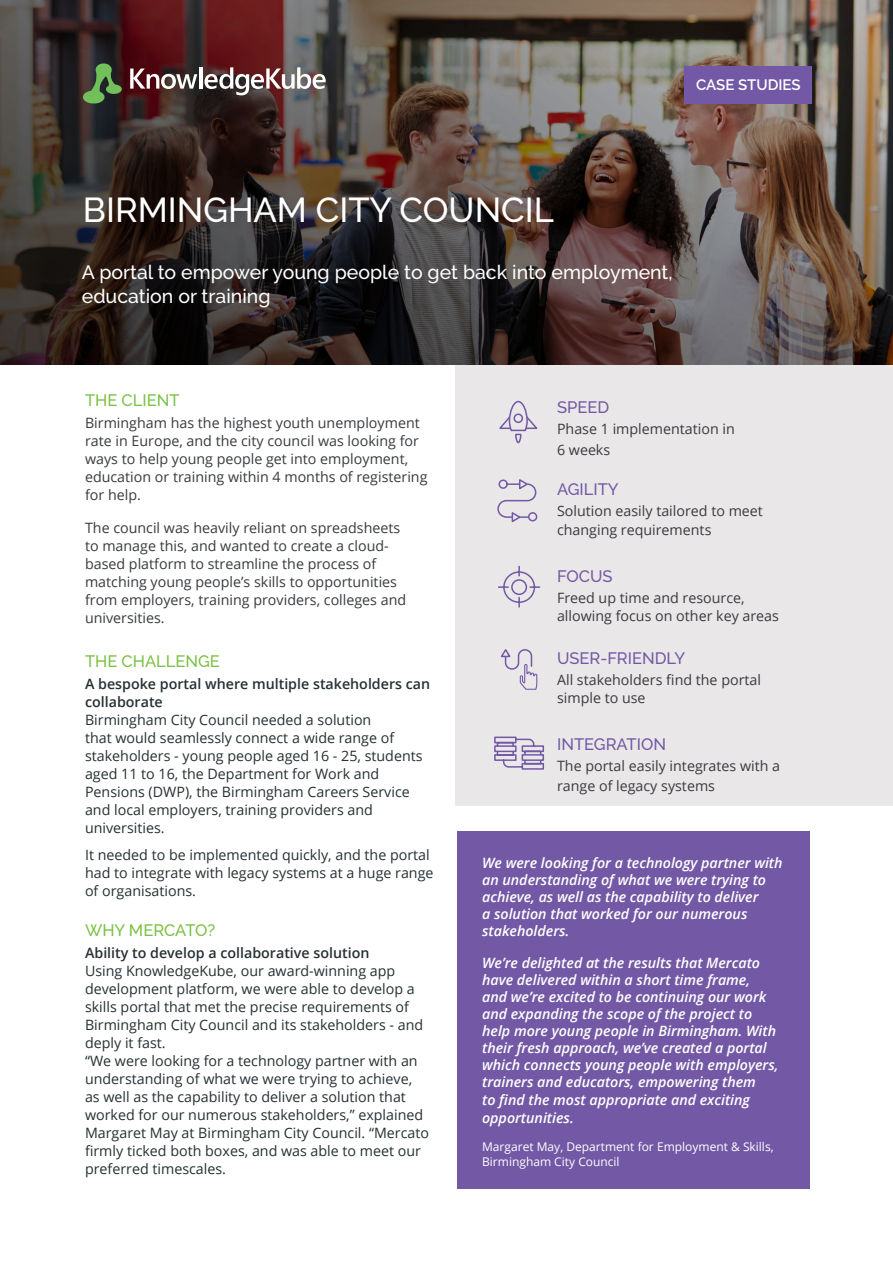
<style>
.page{position:relative;width:893px;height:1263px;background:#fff}
.page>*{position:absolute;margin:0;border:0;box-sizing:border-box;transform-origin:0 0}
.Paragraph_Style_1{font:500 34.5px "Raleway";color:#fff}
.Title_Head{font:500 19.5px/23.4px "Raleway";color:#fff}
.Heading{font:500 16.5px "Raleway";color:#7359a5}
.Body_text{font:500 16.5px "Raleway";color:#7bc144}
.Heading-2{font:500 16.5px "Raleway";color:#7bc144}
.Title_Head-2{font:600 15px "Raleway";color:#fff}
.Sub_heading{font:14.25px/18px "Open Sans";color:#263033}
.t1{font:italic 600 14.25px/17.2px "Open Sans";color:#fff}
.Body_text-2{font:14.25px/18px "Open Sans";color:#383b3f}
.Heading-3{font:14.25px "Open Sans";color:#383b3f}
.Sub_heading-2{font:600 14.25px/18px "Open Sans";color:#263033}
.Body_text-3{font:12px/14.4px "Open Sans";color:#fff}
</style>
<div class="page">
<div style="left:455px;top:342px;width:438px;height:464px;background:#eae7e8"></div>
<div style="left:457px;top:831px;width:353px;height:357px;background:#7359a5"></div>
<img style="left:0;top:0;width:893px;height:364px">
<div style="left:685px;top:66px;width:127px;height:38px;background:#7359a5"></div>
<svg style="left:204px;top:67px;width:122px;height:28px"></svg>
<hr style="left:199px;top:67px;width:4px;height:22px;background:#fff">
<svg style="left:130px;top:69px;width:67px;height:20px"></svg>
<svg style="left:83px;top:63px;width:39px;height:41px;background:#4b663d"></svg>
<svg style="left:499px;top:400px;width:39px;height:44px"></svg>
<svg style="left:501px;top:649px;width:36px;height:41px"></svg>
<svg style="left:498px;top:565px;width:43px;height:43px"></svg>
<svg style="left:497px;top:479px;width:41px;height:44px"></svg>
<svg style="left:494px;top:736px;width:50px;height:34px"></svg>
<p class="Title_Head-2" style="left:696px;top:76px;width:106px">CASE STUDIES</p>
<p class="Paragraph_Style_1" style="left:83px;top:190px;width:472px">BIRMINGHAM CITY COUNCIL</p>
<p class="Title_Head" style="left:82px;top:261px;width:592px">A portal to empower young people to get back into employment, education or training</p>
<p class="Heading-2" style="left:85px;top:390px;width:96px">THE CLIENT</p>
<p class="Body_text-2" style="left:85px;top:414px;width:344px">Birmingham has the highest youth unemployment rate in Europe, and the city council was looking for ways to help young people get into employment, education or training within 4 months of registering for help.</p>
<p class="Body_text-2" style="left:85px;top:518px;width:323px">The council was heavily reliant on spreadsheets to manage this, and wanted to create a cloud&shy;based platform to streamline the process of matching young people’s skills to opportunities from employers, training providers, colleges and universities.</p>
<p class="Heading" style="left:557px;top:398px;width:54px">SPEED</p>
<p class="Heading-3" style="left:557px;top:419px;width:179px">Phase 1 implementation in</p>
<p class="Heading-3" style="left:557px;top:440px;width:55px">6 weeks</p>
<p class="Heading" style="left:557px;top:479px;width:63px">AGILITY</p>
<p class="Heading-3" style="left:557px;top:501px;width:207px">Solution easily tailored to meet</p>
<p class="Heading-3" style="left:557px;top:520px;width:156px">changing requirements</p>
<p class="Heading" style="left:557px;top:567px;width:57px">FOCUS</p>
<p class="Heading-3" style="left:557px;top:588px;width:189px">Freed up time and resource,</p>
<p class="Heading-3" style="left:557px;top:606px;width:223px">allowing focus on other key areas</p>
<p class="Heading" style="left:557px;top:648px;width:130px">USER-FRIENDLY</p>
<p class="Heading-3" style="left:557px;top:670px;width:205px">All stakeholders find the portal</p>
<p class="Heading-3" style="left:557px;top:688px;width:90px">simple to use</p>
<p class="Heading" style="left:557px;top:735px;width:111px">INTEGRATION</p>
<p class="Heading-3" style="left:557px;top:756px;width:225px">The portal easily integrates with a</p>
<p class="Heading-3" style="left:557px;top:776px;width:159px">range of legacy systems</p>
<p class="Body_text" style="left:85px;top:652px;width:136px">THE CHALLENGE</p>
<p class="Sub_heading-2" style="left:85px;top:674px;width:347px">A bespoke portal where multiple stakeholders can collaborate</p>
<p class="Sub_heading" style="left:85px;top:710px;width:339px">Birmingham City Council needed a solution<br>that would seamlessly connect a wide range of stakeholders - young people aged 16 - 25, students aged 11 to 16, the Department for Work and Pensions (DWP), the Birmingham Careers Service and local employers, training providers and universities.</p>
<p class="Sub_heading" style="left:85px;top:845px;width:350px">It needed to be implemented quickly, and the portal had to integrate with legacy systems at a huge range of organisations.</p>
<p class="t1" style="left:482px;top:854px;width:302px">We were looking for a technology partner with an understanding of what we were trying to achieve, as well as the capability to deliver<br>a solution that worked for our numerous stakeholders.</p>
<p class="t1" style="left:482px;top:954px;width:298px">We’re delighted at the results that Mercato have delivered within a short time frame, and we’re excited to be continuing our work and expanding the scope of the project to help more young people in Birmingham. With their fresh approach, we’ve created a portal which connects young people with employers, trainers and educators, empowering them<br>to find the most appropriate and exciting opportunities.</p>
<p class="Body_text-3" style="left:482px;top:1139px;width:293px">Margaret May, Department for Employment &amp; Skills,<br>Birmingham City Council</p>
<p class="Body_text" style="left:85px;top:921px;width:132px">WHY MERCATO?</p>
<p class="Sub_heading-2" style="left:85px;top:943px;width:286px">Ability to develop a collaborative solution</p>
<p class="Sub_heading" style="left:85px;top:961px;width:340px">Using KnowledgeKube, our award-winning app development platform, we were able to develop a skills portal that met the precise requirements of Birmingham City Council and its stakeholders - and deply it fast.</p>
<p class="Sub_heading" style="left:85px;top:1051px;width:346px">“We were looking for a technology partner with an understanding of what we were trying to achieve, as well as the capability to deliver a solution that worked for our numerous stakeholders,” explained Margaret May at Birmingham City Council. “Mercato</p>
<p class="Sub_heading" style="left:85px;top:1141px;width:338px">firmly ticked both boxes, and was able to meet our preferred timescales.</p>
</div>
